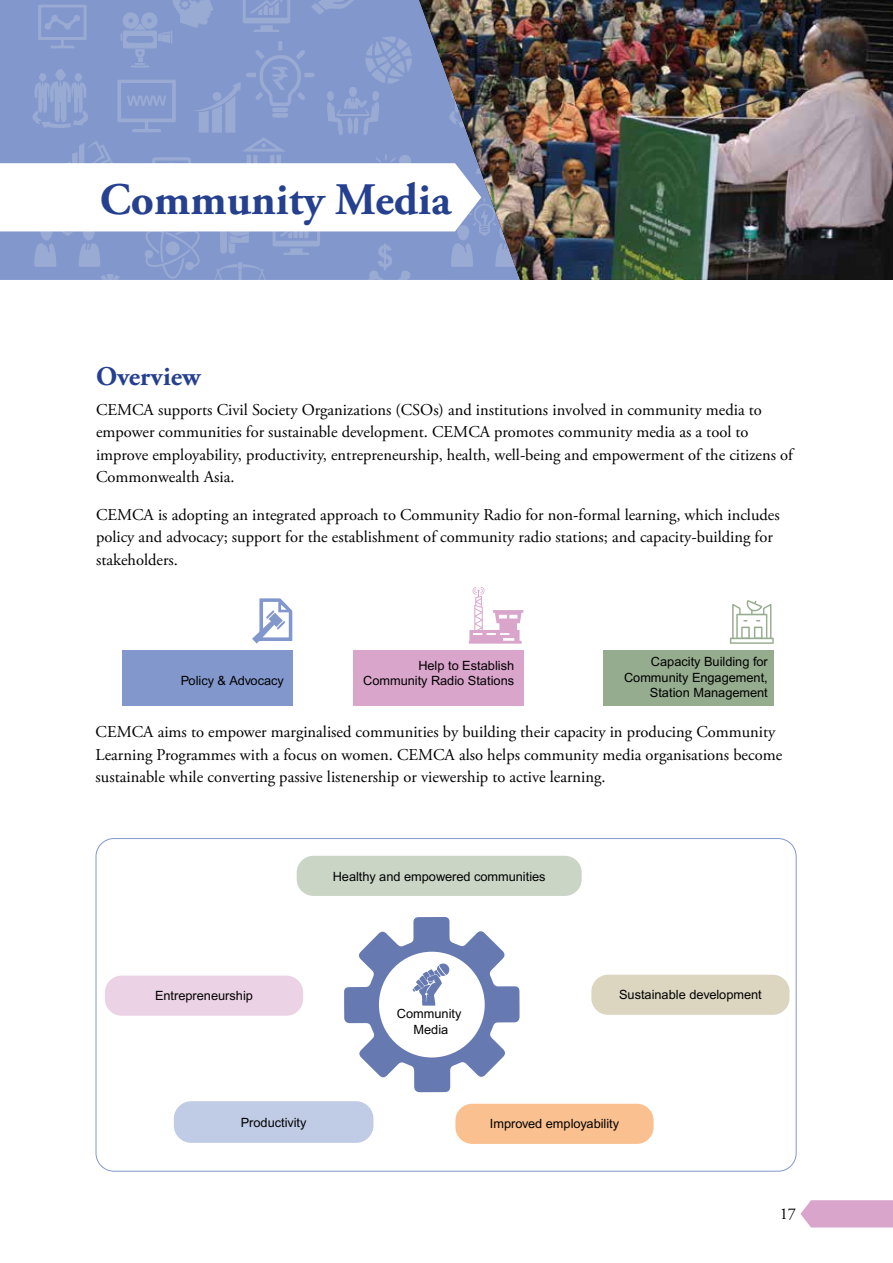
<style>
.page{position:relative;width:893px;height:1263px;background:#fff}
.page>*{position:absolute;margin:0;border:0;box-sizing:border-box;transform-origin:0 0}
.t1{font:700 45px "Adobe Garamond Pro";color:#25408f}
.t2{font:700 27px "Adobe Garamond Pro";color:#25408f}
.t3{font:16.5px/22.5px "Adobe Garamond Pro";color:#000}
.t4{font:12.75px/15.3px "Arial";color:#000;text-align:right}
</style>
<div class="page">
<img style="left:840px;top:0;width:53px;height:280px">
<img style="left:0;top:0;width:840px;height:280px">
<div style="left:455px;top:1104px;width:199px;height:40px;background:#fac08f;border-radius:17px"></div>
<div style="left:591px;top:975px;width:198px;height:40px;background:#dcd6c1;border-radius:17px"></div>
<div style="left:105px;top:975px;width:198px;height:41px;background:#ecd2e5;border-radius:17px"></div>
<div style="left:175px;top:1102px;width:198px;height:40px;background:#c0cbe6;border-radius:17px"></div>
<div style="left:174px;top:1101px;width:199px;height:42px;border:2px solid #8298cd;border-radius:17px"></div>
<div style="left:297px;top:856px;width:285px;height:40px;background:#cad5c6;border-radius:17px"></div>
<svg style="left:344px;top:917px;width:176px;height:175px"></svg>
<div style="left:122px;top:650px;width:170px;height:56px;background:#8298cd"></div>
<div style="left:353px;top:650px;width:170px;height:56px;background:#d9a5cb"></div>
<div style="left:604px;top:650px;width:170px;height:56px;background:#95ac8e"></div>
<svg style="left:252px;top:598px;width:40px;height:46px"></svg>
<svg style="left:469px;top:587px;width:54px;height:57px"></svg>
<svg style="left:730px;top:600px;width:44px;height:44px"></svg>
<svg style="left:800px;top:1200px;width:93px;height:27px;background:#dbabce"></svg>
<h1 class="t1" style="left:100px;top:173px;width:352px">Community Media</h1>
<h2 class="t2" style="left:96px;top:360px;width:106px">Overview</h2>
<p class="t3" style="left:96px;top:399px;width:699px">CEMCA supports Civil Society Organizations (CSOs) and institutions involved in community media to empower communities for sustainable development. CEMCA promotes community media as a tool to improve employability, productivity, entrepreneurship, health, well-being and empowerment of the citizens of Commonwealth Asia.</p>
<p class="t3" style="left:96px;top:504px;width:685px">CEMCA is adopting an integrated approach to Community Radio for non-formal learning, which includes policy and advocacy; support for the establishment of community radio stations; and capacity-building for stakeholders.</p>
<p class="t4" style="left:363px;top:658px;width:153px">Help to Establish<br>Community Radio Stations</p>
<p class="t4" style="left:624px;top:654px;width:145px">Capacity Building for<br>Community Engagement,<br>Station Management</p>
<p class="t3" style="left:96px;top:721px;width:688px">CEMCA aims to empower marginalised communities by building their capacity in producing Community<br>Learning Programmes with a focus on women. CEMCA also helps community media organisations become sustainable while converting passive listenership or viewership to active learning.</p>
<p class="t4" style="left:181px;top:673px;width:105px">Policy &amp; Advocacy</p>
<p class="t4" style="left:333px;top:868px;width:214px">Healthy and empowered communities</p>
<p class="t4" style="left:155px;top:988px;width:99px">Entrepreneurship</p>
<p class="t4" style="left:619px;top:987px;width:144px">Sustainable development</p>
<p class="t4" style="left:397px;top:1006px;width:66px;text-align:center">Community<br>Media</p>
<p class="t4" style="left:241px;top:1115px;width:67px">Productivity</p>
<p class="t4" style="left:490px;top:1116px;width:131px">Improved employability</p>
<p class="t3" style="left:780px;top:1203px;width:18px">17</p>
</div>
